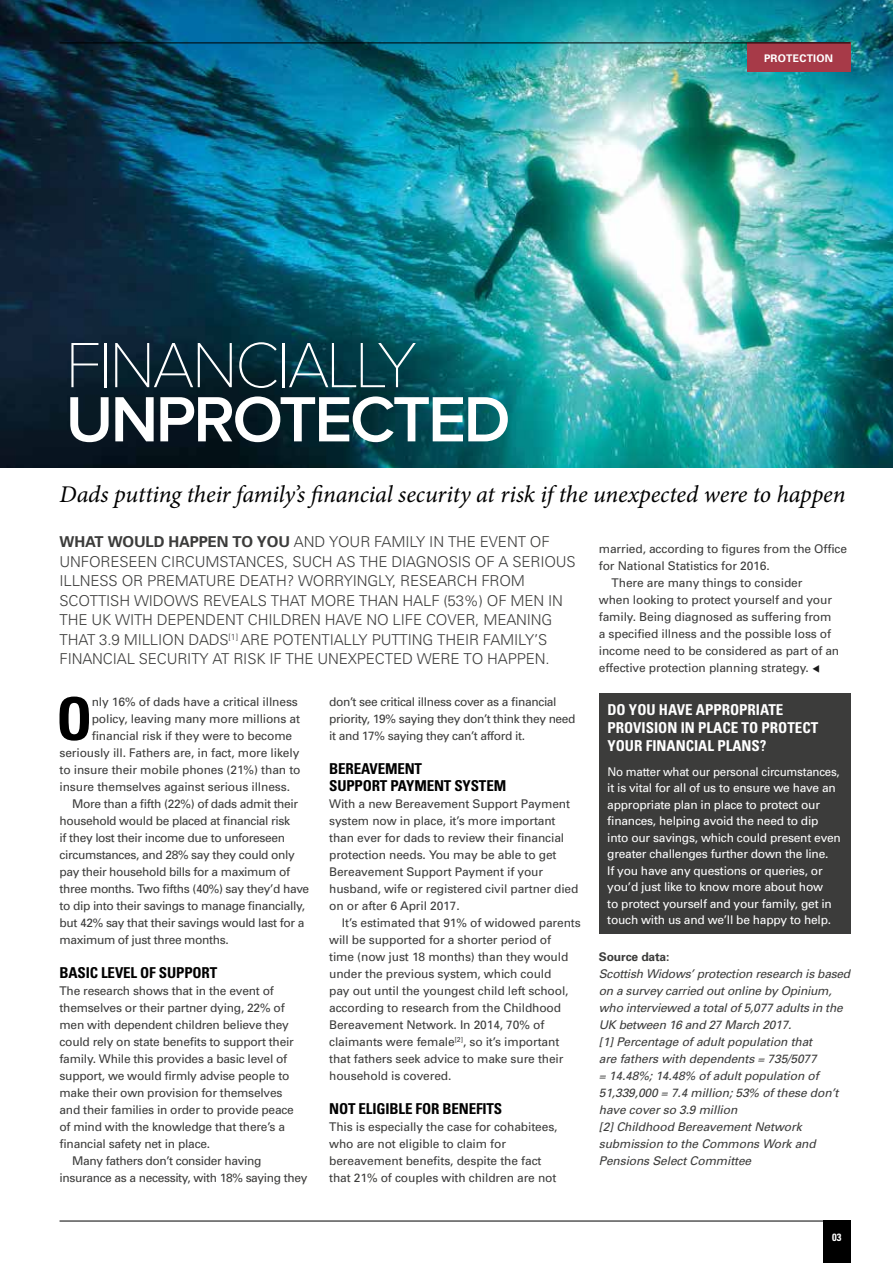
<style>
.page{position:relative;width:893px;height:1263px;background:#fff}
.page>*{position:absolute;margin:0;border:0;box-sizing:border-box;transform-origin:0 0}
.t1{font:100 66.3px "Proxima Nova A";letter-spacing:-.04em;color:#fff}
.t2{font:600 66.3px "Proxima Nova A";letter-spacing:-.04em;color:#fff}
.t3{font:700 condensed 59.1px "Univers";color:#000}
.t4{font:italic 24px "Minion Pro";letter-spacing:-.005em;color:#000}
.t5{font:300 15px/19.5px "Univers";letter-spacing:-.01em;color:#3c3c3b}
.t6{font:700 condensed 15px/17px "Univers";letter-spacing:-.01em;color:#000}
.t7{font:700 condensed 15px/18px "Univers";color:#fff}
.t8{font:12px/17px "Univers";letter-spacing:-.01em;color:#3c3c3b}
.t9{font:12px/17px "Univers";letter-spacing:-.03em;color:#3c3c3b}
.t10{font:italic 12px/17px "Univers";letter-spacing:-.01em;color:#3c3c3b}
.t11{font:12px/16.5px "Univers";letter-spacing:-.02em;color:#fff;scale:.96 1}
.t12{font:700 12px "Univers";letter-spacing:-.01em;color:#3c3c3b}
.t13{font:700 10.5px "Univers";letter-spacing:.02em;color:#fff}
.t14{font:700 condensed 10.5px "Univers";color:#fff}
.s1{font-weight:700}
.s2{color:#1a1a1a}
</style>
<div class="page">
<img style="left:0;top:0;width:893px;height:468px">
<hr style="left:60px;top:1221px;width:790px;height:1px;background:#000">
<div style="left:823px;top:1220px;width:27px;height:43px;background:#000"></div>
<div style="left:599px;top:693px;width:251px;height:241px;background:#3c3c3b"></div>
<div style="left:746px;top:43px;width:104px;height:29px;background:#a73a48"></div>
<hr style="left:60px;top:43px;width:790px;height:1px;background:#000">
<h1 class="t1" style="left:66px;top:329px;width:353px">FINANCIALLY</h1>
<h1 class="t2" style="left:66px;top:382px;width:446px">UNPROTECTED</h1>
<p class="t13" style="left:764px;top:51px;width:70px">PROTECTION</p>
<h3 class="t4" style="left:60px;top:478px;width:788px">Dads putting their family’s financial security at risk if the unexpected were to happen</h3>
<p class="t5" style="left:60px;top:532px;width:518px"><span class="s1">WHAT WOULD HAPPEN TO YOU</span> AND YOUR FAMILY IN THE EVENT OF UNFORESEEN CIRCUMSTANCES, SUCH AS THE DIAGNOSIS OF A SERIOUS ILLNESS OR PREMATURE DEATH? WORRYINGLY, RESEARCH FROM SCOTTISH WIDOWS REVEALS THAT MORE THAN HALF (53%) OF MEN IN THE UK WITH DEPENDENT CHILDREN HAVE NO LIFE COVER, MEANING THAT 3.9 MILLION DADS<sup>[1]</sup> ARE POTENTIALLY PUTTING THEIR FAMILY’S FINANCIAL SECURITY AT RISK IF THE UNEXPECTED WERE TO HAPPEN.</p>
<h2 class="t3" style="left:56px;top:683px;width:38px">O</h2>
<p class="t8" style="left:92px;top:693px;width:208px">nly 16% of dads have a critical illness</p>
<p class="t8" style="left:92px;top:710px;width:210px">policy, leaving many more millions at</p>
<p class="t8" style="left:92px;top:727px;width:202px">financial risk if they were to become</p>
<p class="t8" style="left:60px;top:744px;width:241px">seriously ill. Fathers are, in fact, more likely</p>
<p class="t8" style="left:60px;top:761px;width:242px">to insure their mobile phones (21%) than to</p>
<p class="t8" style="left:60px;top:778px;width:232px">insure themselves against serious illness.</p>
<p class="t9" style="left:72px;top:795px;width:227px">More than a fifth (22%) of dads admit their</p>
<p class="t9" style="left:60px;top:812px;width:232px">household would be placed at financial risk</p>
<p class="t9" style="left:60px;top:829px;width:227px">if they lost their income due to unforeseen</p>
<p class="t9" style="left:60px;top:846px;width:237px">circumstances, and 28% say they could only</p>
<p class="t9" style="left:60px;top:863px;width:232px">pay their household bills for a maximum of</p>
<p class="t9" style="left:60px;top:880px;width:251px">three months. Two fifths (40%) say they’d have</p>
<p class="t9" style="left:60px;top:897px;width:247px">to dip into their savings to manage financially,</p>
<p class="t9" style="left:60px;top:914px;width:246px">but 42% say that their savings would last for a</p>
<p class="t9" style="left:60px;top:931px;width:171px">maximum of just three months.</p>
<p class="t6" style="left:60px;top:964px;width:159px">BASIC LEVEL OF SUPPORT</p>
<p class="t8" style="left:60px;top:982px;width:216px">The research shows that in the event of</p>
<p class="t8" style="left:60px;top:999px;width:227px">themselves or their partner dying, 22% of</p>
<p class="t8" style="left:60px;top:1016px;width:231px">men with dependent children believe they</p>
<p class="t8" style="left:60px;top:1033px;width:236px">could rely on state benefits to support their</p>
<p class="t8" style="left:60px;top:1050px;width:229px">family. While this provides a basic level of</p>
<p class="t8" style="left:60px;top:1067px;width:232px">support, we would firmly advise people to</p>
<p class="t8" style="left:60px;top:1084px;width:224px">make their own provision for themselves</p>
<p class="t8" style="left:60px;top:1101px;width:236px">and their families in order to provide peace</p>
<p class="t8" style="left:60px;top:1118px;width:227px">of mind with the knowledge that there’s a</p>
<p class="t8" style="left:60px;top:1135px;width:152px">financial safety net in place.</p>
<p class="t9" style="left:72px;top:1152px;width:191px">Many fathers don’t consider having</p>
<p class="t9" style="left:60px;top:1169px;width:249px">insurance as a necessity, with 18% saying they</p>
<p class="t9" style="left:329px;top:693px;width:248px">don’t see critical illness cover as a financial priority, 19% saying they don’t think they need it and 17% saying they can’t afford it.</p>
<p class="t6" style="left:329px;top:760px;width:178px">BEREAVEMENT<br>SUPPORT PAYMENT SYSTEM</p>
<p class="t8" style="left:329px;top:795px;width:251px">With a new Bereavement Support Payment system now in place, it’s more important than ever for dads to review their financial protection needs. You may be able to get Bereavement Support Payment if your husband, wife or registered civil partner died on or after 6 April 2017.</p>
<p class="t8" style="left:329px;top:914px;width:253px;text-indent:13px">It’s estimated that 91% of widowed parents will be supported for a shorter period of<br>time (now just 18 months) than they would under the previous system, which could<br>pay out until the youngest child left school, according to research from the Childhood Bereavement Network. In 2014, 70% of claimants were female<sup>[2]</sup>, so it’s important that fathers seek advice to make sure their household is covered.</p>
<p class="t6" style="left:329px;top:1100px;width:175px">NOT ELIGIBLE FOR BENEFITS</p>
<p class="t8" style="left:329px;top:1118px;width:230px">This is especially the case for cohabitees, who are not eligible to claim for bereavement benefits, despite the fact that 21% of couples with children are not</p>
<p class="t8" style="left:599px;top:540px;width:250px">married, according to figures from the Office</p>
<p class="t8" style="left:599px;top:557px;width:172px">for National Statistics for 2016.</p>
<p class="t8" style="left:612px;top:574px;width:192px">There are many things to consider</p>
<p class="t8" style="left:599px;top:591px;width:235px">when looking to protect yourself and your</p>
<p class="t8" style="left:599px;top:608px;width:234px">family. Being diagnosed as suffering from</p>
<p class="t8" style="left:599px;top:625px;width:234px">a specified illness and the possible loss of</p>
<p class="t8" style="left:599px;top:642px;width:242px">income need to be considered as part of an</p>
<p class="t8" style="left:599px;top:659px;width:222px">effective protection planning strategy. <span class="s2">▼</span></p>
<p class="t7" style="left:607px;top:700px;width:212px">DO YOU HAVE APPROPRIATE<br>PROVISION IN PLACE TO PROTECT<br>YOUR FINANCIAL PLANS?</p>
<p class="t11" style="left:607px;top:763px;width:245px">No matter what our personal circumstances, it is vital for all of us to ensure we have an appropriate plan in place to protect our finances, helping avoid the need to dip into our savings, which could present even greater challenges further down the line.<br>If you have any questions or queries, or you’d just like to know more about how<br>to protect yourself and your family, get in touch with us and we’ll be happy to help.</p>
<p class="t12" style="left:599px;top:949px;width:72px">Source data:</p>
<p class="t10" style="left:599px;top:965px;width:253px">Scottish Widows’ protection research is based on a survey carried out online by Opinium, who interviewed a total of 5,077 adults in the UK between 16 and 27 March 2017.<br>[1] Percentage of adult population that<br>are fathers with dependents = 735/5077<br>= 14.48%; 14.48% of adult population of 51,339,000 = 7.4 million; 53% of these don’t have cover so 3.9 million<br>[2] Childhood Bereavement Network submission to the Commons Work and Pensions Select Committee</p>
<p class="t14" style="left:832px;top:1230px;width:11px">03</p>
</div>
